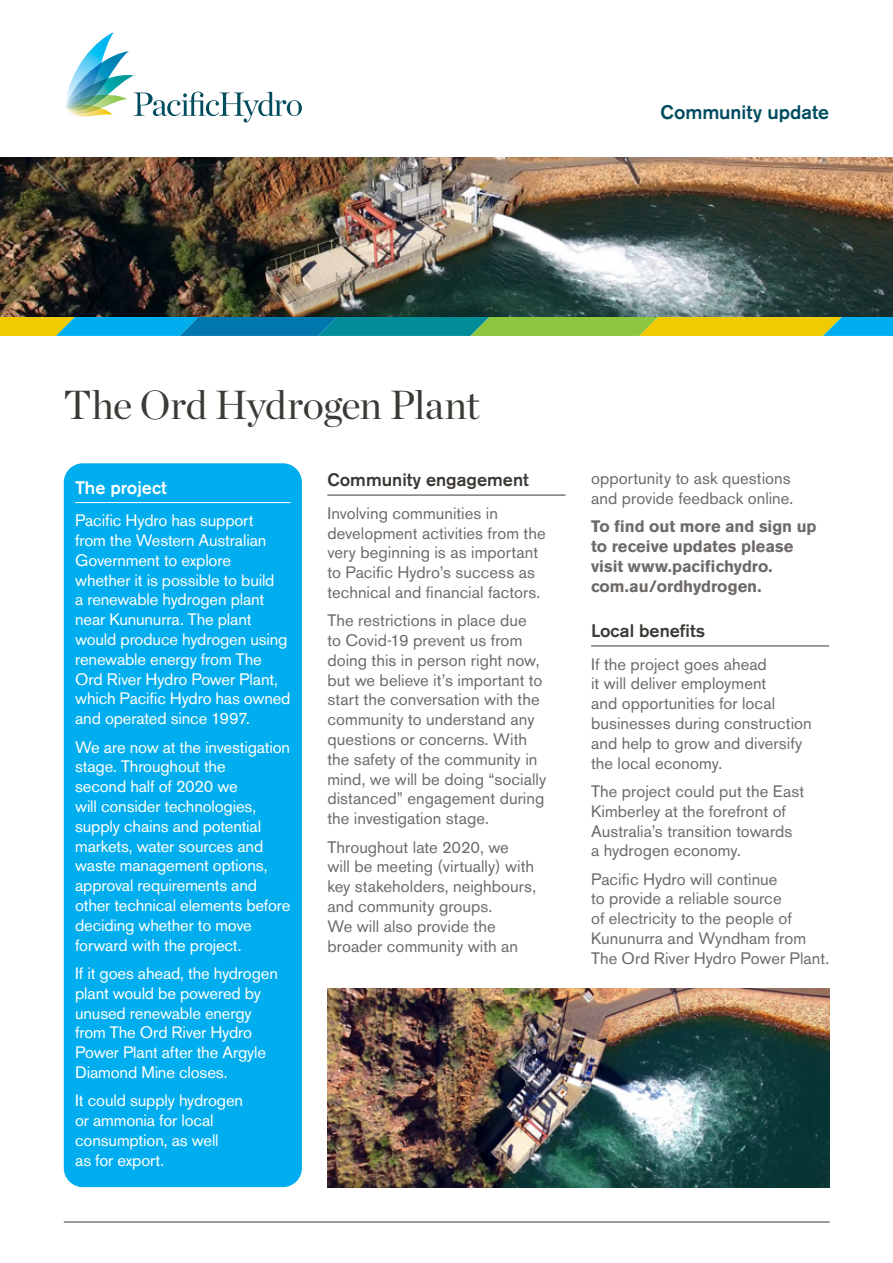
<style>
.page{position:relative;width:893px;height:1263px;background:#fff}
.page>*{position:absolute;margin:0;border:0;box-sizing:border-box;transform-origin:0 0}
.t1{font:40.5px "Chronicle Display";letter-spacing:-.015em;color:#3d3935}
.t2{font:500 19.5px "Akzidenz Grotesk BE";color:#004c5f}
.t3{font:500 18px "Akzidenz Grotesk BE";color:#3d3935}
.t4{font:500 18px "Akzidenz Grotesk BE";color:#fff}
.t5{font:16.5px/19.8px "Akzidenz Grotesk BE";letter-spacing:.005em;color:#6d6a68}
.t6{font:16.5px/19.8px "Akzidenz Grotesk BE";letter-spacing:-.01em;color:#fff}
.t7{font:700 16.5px/19.8px "Akzidenz Grotesk BE";color:#6d6a68}
</style>
<div class="page">
<div style="left:64px;top:463px;width:238px;height:724px;background:#00aeef;border-radius:19px"></div>
<svg style="left:0;top:317px;width:893px;height:19px;background:#5eac72"></svg>
<img style="left:0;top:157px;width:893px;height:160px">
<hr style="left:327px;top:495px;width:239px;height:1px;background:#3d3935">
<svg style="left:65px;top:32px;width:237px;height:91px"></svg>
<hr style="left:75px;top:502px;width:216px;height:1px;background:#fff">
<hr style="left:64px;top:1221px;width:766px;height:1px;background:#3d3935">
<hr style="left:591px;top:645px;width:238px;height:1px;background:#3d3935">
<img style="left:327px;top:989px;width:502px;height:198px">
<p class="t2" style="left:660px;top:100px;width:170px">Community update</p>
<h1 class="t1" style="left:64px;top:374px;width:417px">The Ord Hydrogen Plant</h1>
<p class="t4" style="left:75px;top:476px;width:93px">The project</p>
<p class="t6" style="left:75px;top:511px;width:217px">Pacific Hydro has support<br>from the Western Australian<br>Government to explore<br>whether it is possible to build<br>a renewable hydrogen plant near Kununurra. The plant would produce hydrogen using renewable energy from The<br>Ord River Hydro Power Plant, which Pacific Hydro has owned and operated since 1997.</p>
<p class="t6" style="left:75px;top:737px;width:217px">We are now at the investigation stage. Throughout the<br>second half of 2020 we<br>will consider technologies, supply chains and potential markets, water sources and waste management options, approval requirements and other technical elements before deciding whether to move forward with the project.</p>
<p class="t6" style="left:75px;top:963px;width:204px">If it goes ahead, the hydrogen plant would be powered by unused renewable energy from The Ord River Hydro<br>Power Plant after the Argyle<br>Diamond Mine closes.</p>
<p class="t6" style="left:75px;top:1090px;width:169px">It could supply hydrogen or ammonia for local consumption, as well<br>as for export.</p>
<p class="t3" style="left:327px;top:469px;width:203px">Community engagement</p>
<p class="t5" style="left:327px;top:503px;width:220px">Involving communities in development activities from the very beginning is as important to Pacific Hydro’s success as technical and financial factors.</p>
<p class="t5" style="left:327px;top:611px;width:220px">The restrictions in place due<br>to Covid-19 prevent us from doing this in person right now, but we believe it’s important to start the conversation with the community to understand any questions or concerns. With the safety of the community in mind, we will be doing “socially distanced” engagement during the investigation stage.</p>
<p class="t5" style="left:327px;top:837px;width:210px">Throughout late 2020, we<br>will be meeting (virtually) with key stakeholders, neighbours, and community groups.<br>We will also provide the broader community with an</p>
<p class="t5" style="left:591px;top:469px;width:204px">opportunity to ask questions and provide feedback online.</p>
<p class="t7" style="left:591px;top:517px;width:227px">To find out more and sign up to receive updates please visit www.pacifichydro. com.au/ordhydrogen.</p>
<p class="t3" style="left:591px;top:620px;width:115px">Local benefits</p>
<p class="t5" style="left:591px;top:654px;width:222px">If the project goes ahead<br>it will deliver employment<br>and opportunities for local businesses during construction and help to grow and diversify the local economy.</p>
<p class="t5" style="left:591px;top:781px;width:215px">The project could put the East<br>Kimberley at the forefront of<br>Australia’s transition towards a hydrogen economy.</p>
<p class="t5" style="left:591px;top:869px;width:240px">Pacific Hydro will continue<br>to provide a reliable source<br>of electricity to the people of<br>Kununurra and Wyndham from<br>The Ord River Hydro Power Plant.</p>
</div>
